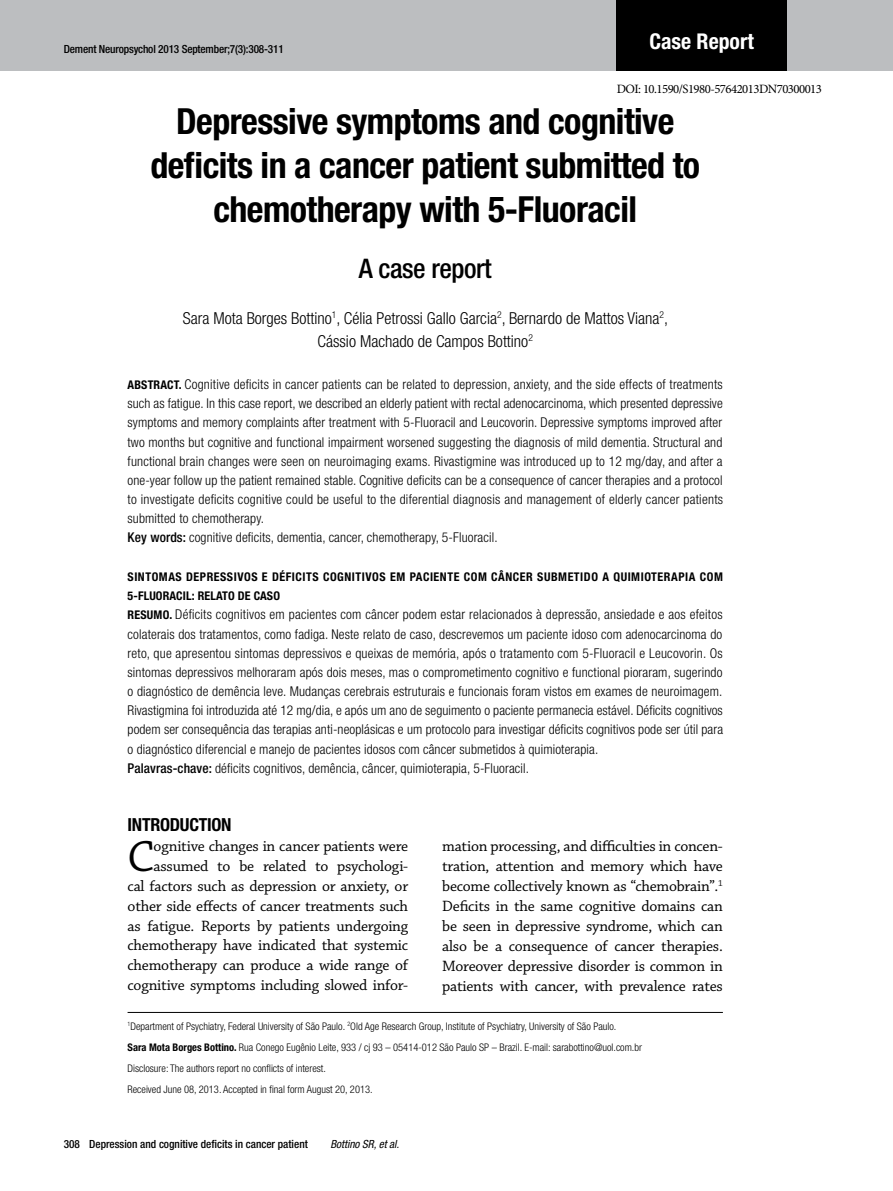
<style>
.page{position:relative;width:893px;height:1191px;background:#fff}
.page>*{position:absolute;margin:0;border:0;box-sizing:border-box;transform-origin:0 0}
.t1{font:45.75px "Chaparral Pro";color:#000}
.t2{font:700 condensed 36px/43.7px "Helvetica Neue";letter-spacing:-.015em;color:#000;text-align:center}
.t3{font:500 condensed 27px "Helvetica Neue";letter-spacing:-.015em;color:#000}
.t4{font:700 condensed 21.75px "Helvetica Neue";color:#fff}
.t5{font:700 condensed 18px "Helvetica Neue";letter-spacing:-.015em;color:#000}
.t6{font:300 condensed 16.5px/23px "Helvetica Neue";color:#000;text-align:center}
.t7{font:15.75px/20px "Chaparral Pro";letter-spacing:-.015em;color:#000;text-align:right}
.t8{font:300 condensed 13.5px/19.2px "Helvetica Neue";letter-spacing:.01em;color:#000}
.t9{font:12.75px "Minion Pro";letter-spacing:-.04em;color:#000}
.t10{font:700 condensed 12px/19.2px "Helvetica Neue";letter-spacing:.045em;color:#000}
.t11{font:500 condensed 11.25px "Helvetica Neue";color:#000}
.t12{font:italic condensed 11.25px "Helvetica Neue";color:#000}
.t13{font:300 condensed 10.5px/21.1px "Helvetica Neue";color:#000}
.s1{font-weight:700;font-size:12px}
.s2{font-weight:500}
.s3{font-weight:700}
</style>
<div class="page">
<div style="left:0;top:0;width:893px;height:70px;background:#bcbec0"></div>
<div style="left:617px;top:0;width:170px;height:70px;background:#000"></div>
<hr style="left:128px;top:1012px;width:595px;height:1px;background:#000">
<p class="t11" style="left:64px;top:42px;width:222px">Dement Neuropsychol 2013 September;7(3):308-311</p>
<h3 class="t4" style="left:649px;top:28px;width:106px">Case Report</h3>
<p class="t9" style="left:617px;top:80px;width:207px">DOI: 10.1590/S1980-57642013DN70300013</p>
<h2 class="t2" style="left:150px;top:99px;width:551px">Depressive symptoms and cognitive deficits in a cancer patient submitted to chemotherapy with 5-Fluoracil</h2>
<h3 class="t3" style="left:359px;top:252px;width:134px">A case report</h3>
<p class="t6" style="left:183px;top:306px;width:487px">Sara Mota Borges Bottino<sup>1</sup>, Célia Petrossi Gallo Garcia<sup>2</sup>, Bernardo de Mattos Viana<sup>2</sup>,<br>Cássio Machado de Campos Bottino<sup>2</sup></p>
<p class="t8" style="left:128px;top:374px;width:597px"><span class="s1">Abstract.</span> Cognitive deficits in cancer patients can be related to depression, anxiety, and the side effects of treatments such as fatigue. In this case report, we described an elderly patient with rectal adenocarcinoma, which presented depressive symptoms and memory complaints after treatment with 5-Fluoracil and Leucovorin. Depressive symptoms improved after two months but cognitive and functional impairment worsened suggesting the diagnosis of mild dementia. Structural and functional brain changes were seen on neuroimaging exams. Rivastigmine was introduced up to 12 mg/day, and after a one-year follow up the patient remained stable. Cognitive deficits can be a consequence of cancer therapies and a protocol to investigate deficits cognitive could be useful to the diferential diagnosis and management of elderly cancer patients submitted to chemotherapy.<br><span class="s2">Key words:</span> cognitive deficits, dementia, cancer, chemotherapy, 5-Fluoracil.</p>
<p class="t10" style="left:128px;top:567px;width:597px">SINTOMAS DEPRESSIVOS E DÉFICITS COGNITIVOS EM PACIENTE COM CÂNCER SUBMETIDO A QUIMIOTERAPIA COM<br>5-FLUORACIL: RELATO DE CASO<br>Resumo</p>
<p class="t8" style="left:128px;top:605px;width:597px;text-indent:42px"><span class="s1">.</span> Déficits cognitivos em pacientes com câncer podem estar relacionados à depressão, ansiedade e aos efeitos colaterais dos tratamentos, como fadiga. Neste relato de caso, descrevemos um paciente idoso com adenocarcinoma do reto, que apresentou sintomas depressivos e queixas de memória, após o tratamento com 5-Fluoracil e Leucovorin. Os sintomas depressivos melhoraram após dois meses, mas o comprometimento cognitivo e functional pioraram, sugerindo o diagnóstico de demência leve. Mudanças cerebrais estruturais e funcionais foram vistos em exames de neuroimagem.<br>Rivastigmina foi introduzida até 12 mg/dia, e após um ano de seguimento o paciente permanecia estável. Déficits cognitivos podem ser consequência das terapias anti-neoplásicas e um protocolo para investigar déficits cognitivos pode ser útil para o diagnóstico diferencial e manejo de pacientes idosos com câncer submetidos à quimioterapia.<br><span class="s2">Palavras-chave:</span> déficits cognitivos, demência, câncer, quimioterapia, 5-Fluoracil.</p>
<h3 class="t5" style="left:128px;top:814px;width:89px">Introduction</h3>
<h1 class="t1" style="left:128px;top:831px;width:28px">C</h1>
<p class="t7" style="left:128px;top:837px;width:282px">ognitive changes in cancer patients were assumed to be related to psychologi-<br>cal factors such as depression or anxiety, or other side effects of cancer treatments such as fatigue. Reports by patients undergoing chemotherapy have indicated that systemic chemotherapy can produce a wide range of cognitive symptoms including slowed infor-</p>
<p class="t7" style="left:442px;top:837px;width:282px;text-align:justify">mation processing, and difficulties in concen&shy;tration, attention and memory which have become collectively known as “chemobrain”.<sup>1<br></sup>Deficits in the same cognitive domains can be seen in depressive syndrome, which can also be a consequence of cancer therapies.<br>Moreover depressive disorder is common in patients with cancer, with prevalence rates</p>
<p class="t13" style="left:128px;top:1015px;width:516px"><sup>1</sup>Department of Psychiatry, Federal University of São Paulo. <sup>2</sup>Old Age Research Group, Institute of Psychiatry, University of São Paulo.<br><span class="s3">Sara Mota Borges Bottino.</span> Rua Conego Eugênio Leite, 933 / cj 93 – 05414-012 São Paulo SP – Brazil. E-mail: sarabottino@uol.com.br Disclosure: The authors report no conflicts of interest.<br>Received June 08, 2013. Accepted in final form August 20, 2013.</p>
<p class="t11" style="left:64px;top:1137px;width:246px">308 Depression and cognitive deficits in cancer patient</p>
<p class="t12" style="left:330px;top:1138px;width:70px">Bottino SR, et al.</p>
</div>
